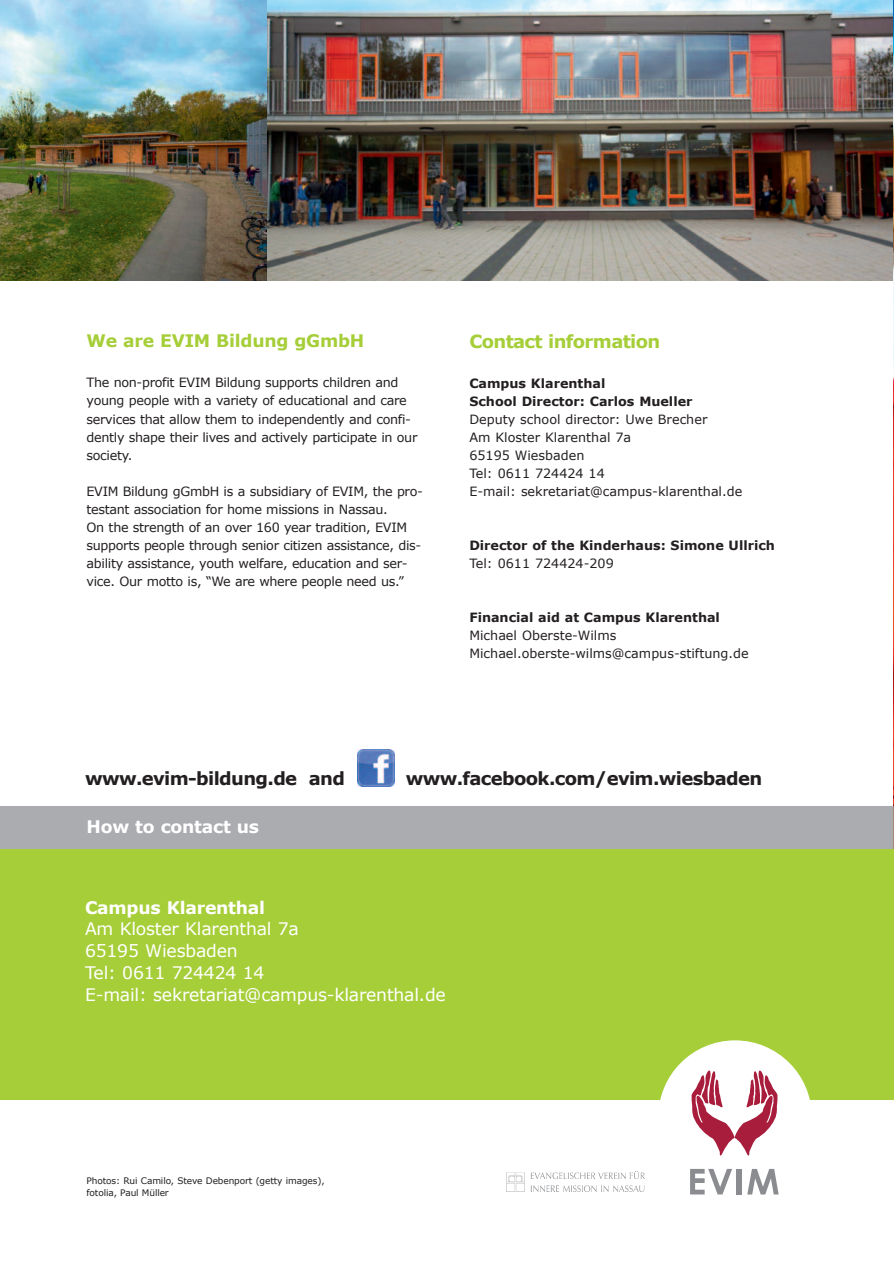
<style>
.page{position:relative;width:894px;height:1262px;background:#fff}
.page>*{position:absolute;margin:0;border:0;box-sizing:border-box;transform-origin:0 0}
.t1{font:700 18px "Verdana";letter-spacing:-.035em;color:#231f20}
.t2{font:700 18px "Verdana";letter-spacing:-.035em;color:#a6ce39}
.t3{font:17.25px/21.8px "Verdana";letter-spacing:-.015em;color:#fff}
.t4{font:700 17.25px "Verdana";letter-spacing:-.015em;color:#fff}
.t5{font:700 17.25px "Verdana";letter-spacing:-.015em;color:#a6ce39}
.t6{font:12.75px/18px "Verdana";letter-spacing:-.025em;color:#231f20}
.t7{font:12.75px/18px "Verdana";color:#231f20}
.t8{font:700 12.75px/18px "Verdana";color:#231f20}
.t9{font:9px/12px "Verdana";letter-spacing:-.015em;color:#231f20}
</style>
<div class="page">
<img style="left:0;top:0;width:268px;height:281px">
<img style="left:268px;top:0;width:625px;height:281px">
<img style="left:507px;top:1171px;width:137px;height:19px">
<img style="left:893px;top:0;width:1px;height:806px">
<div style="left:0;top:848px;width:894px;height:251px;background:#a6ce39"></div>
<div style="left:0;top:806px;width:893px;height:42px;background:#abacb0"></div>
<img style="left:893px;top:806px;width:1px;height:42px">
<div style="left:658px;top:1040px;width:154px;height:153px;background:#fff;border-radius:50%"></div>
<svg style="left:691px;top:1070px;width:87px;height:86px"></svg>
<svg style="left:690px;top:1168px;width:42px;height:26px"></svg>
<div style="left:736px;top:1168px;width:5px;height:26px;background:#8a8c8f"></div>
<svg style="left:747px;top:1169px;width:31px;height:25px"></svg>
<img style="left:357px;top:749px;width:37px;height:37px">
<h2 class="t5" style="left:87px;top:329px;width:279px">We are EVIM Bildung gGmbH</h2>
<p class="t6" style="left:87px;top:373px;width:332px">The non-profit EVIM Bildung supports children and young people with a variety of educational and care services that allow them to independently and confi&shy;dently shape their lives and actively participate in our society.</p>
<p class="t6" style="left:87px;top:481px;width:338px">EVIM Bildung gGmbH is a subsidiary of EVIM, the pro&shy;testant association for home missions in Nassau.<br>On the strength of an over 160 year tradition, EVIM supports people through senior citizen assistance, dis&shy;ability assistance, youth welfare, education and ser&shy;vice. Our motto is, “We are where people need us.”</p>
<h1 class="t2" style="left:469px;top:329px;width:192px">Contact information</h1>
<p class="t8" style="left:469px;top:374px;width:225px">Campus Klarenthal<br>School Director: Carlos Mueller</p>
<p class="t7" style="left:469px;top:410px;width:274px">Deputy school director: Uwe Brecher<br>Am Kloster Klarenthal 7a<br>65195 Wiesbaden<br>Tel: 0611 724424 14<br>E-mail: sekretariat@campus-klarenthal.de</p>
<p class="t8" style="left:469px;top:536px;width:307px">Director of the Kinderhaus: Simone Ullrich</p>
<p class="t7" style="left:469px;top:554px;width:146px">Tel: 0611 724424-209</p>
<p class="t8" style="left:469px;top:608px;width:252px">Financial aid at Campus Klarenthal</p>
<p class="t7" style="left:469px;top:626px;width:281px">Michael Oberste-Wilms<br>Michael.oberste-wilms@campus-stiftung.de</p>
<h1 class="t1" style="left:85px;top:767px;width:261px">www.evim-bildung.de and</h1>
<h1 class="t1" style="left:406px;top:767px;width:358px">www.facebook.com/evim.wiesbaden</h1>
<h2 class="t4" style="left:87px;top:815px;width:174px">How to contact us</h2>
<h2 class="t4" style="left:85px;top:896px;width:182px">Campus Klarenthal</h2>
<h2 class="t3" style="left:85px;top:917px;width:362px">Am Kloster Klarenthal 7a<br>65195 Wiesbaden<br>Tel: 0611 724424 14<br>E-mail: sekretariat@campus-klarenthal.de</h2>
<p class="t9" style="left:87px;top:1174px;width:240px">Photos: Rui Camilo, Steve Debenport (getty images), fotolia, Paul Müller</p>
</div>
